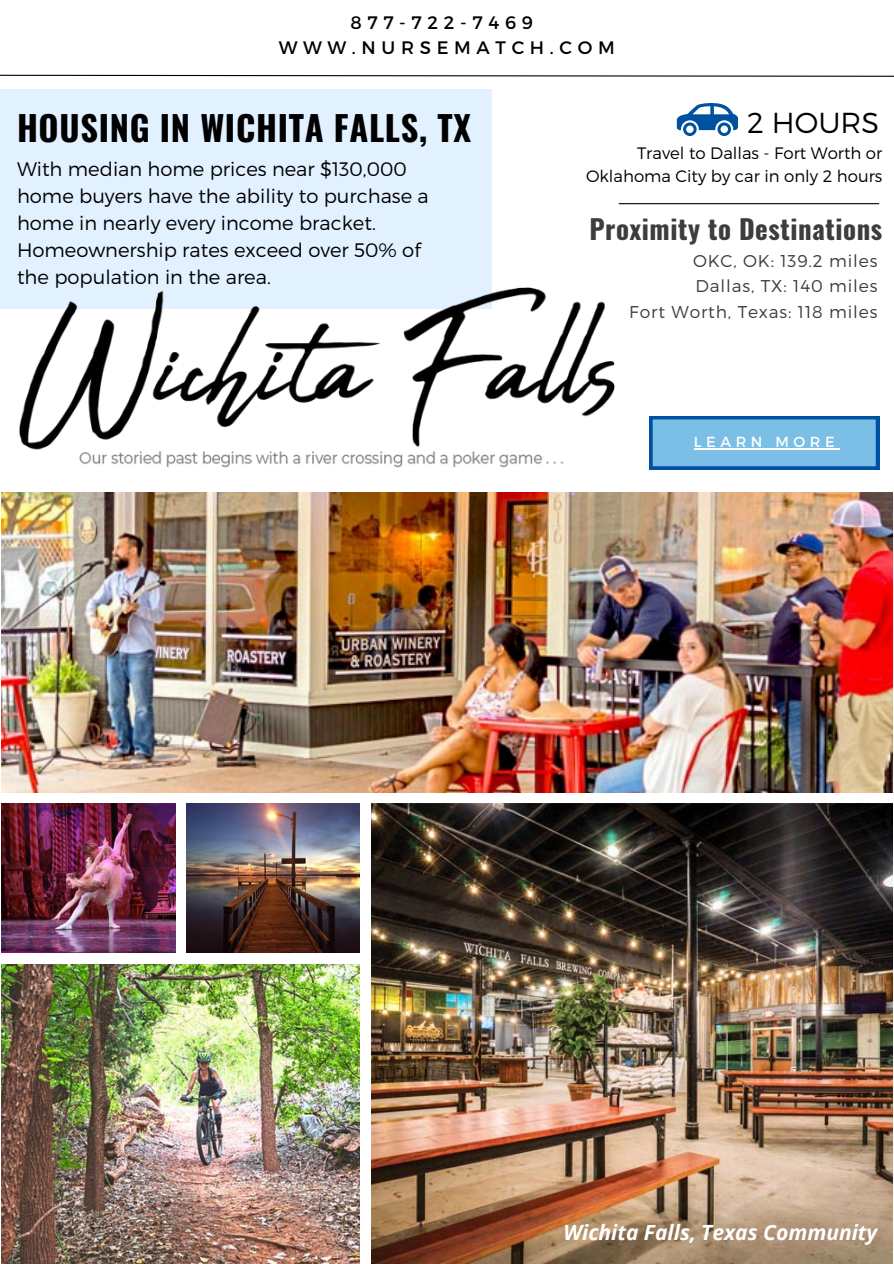
<style>
.page{position:relative;width:894px;height:1264px;background:#fff}
.page>*{position:absolute;margin:0;border:0;box-sizing:border-box;transform-origin:0 0}
.t1{font:700 34.35px "Oswald";letter-spacing:.02em;color:#000}
.t2{font:300 28.8px "Montserrat";color:#000}
.t3{font:700 26.85px "Oswald";letter-spacing:.02em;color:#3d3d3d}
.t4{font:italic 700 21px "Open Sans";color:#fff}
.t5{font:300 19.5px/27px "Montserrat";color:#000}
.t6{font:18px/24.8px "Montserrat";letter-spacing:.315em;color:#000;text-align:center}
.t7{font:300 17.1px "Montserrat";letter-spacing:.05em;color:#3d3d3d}
.t8{font:300 16.5px/23.1px "Montserrat";color:#000;text-align:right}
.t9{font:14.55px "Montserrat";letter-spacing:.315em;color:#fff}
</style>
<div class="page">
<img style="left:2px;top:492px;width:890px;height:300px">
<img style="left:2px;top:803px;width:173px;height:149px">
<img style="left:186px;top:803px;width:173px;height:149px">
<img style="left:2px;top:964px;width:357px;height:299px">
<img style="left:371px;top:803px;width:521px;height:460px">
<svg style="left:0;top:74px;width:893px;height:3px"></svg>
<hr style="left:618px;top:203px;width:260px;height:1px;background:#000">
<svg style="left:676px;top:103px;width:61px;height:33px"></svg>
<div style="left:0;top:89px;width:491px;height:219px;background:#e2f1ff"></div>
<img style="left:2px;top:279px;width:613px;height:189px">
<svg style="left:649px;top:416px;width:229px;height:53px;background:#6bb0dc"></svg>
<hr style="left:693px;top:448px;width:146px;height:1px;background:#fff">
<h6 class="t6" style="left:279px;top:9px;width:337px">877-722-7469<br>WWW.NURSEMATCH.COM</h6>
<p class="t1" style="left:17px;top:101px;width:455px">HOUSING IN WICHITA FALLS, TX</p>
<h2 class="t5" style="left:17px;top:155px;width:413px">With median home prices near $130,000 home buyers have the ability to purchase a home in nearly every income bracket.<br>Homeownership rates exceed over 50% of the population in the area.</h2>
<h1 class="t2" style="left:747px;top:104px;width:133px">2 HOURS</h1>
<p class="t8" style="left:586px;top:141px;width:298px">Travel to Dallas - Fort Worth or<br>Oklahoma City by car in only 2 hours</p>
<h3 class="t3" style="left:589px;top:208px;width:294px">Proximity to Destinations</h3>
<p class="t7" style="left:692px;top:249px;width:186px">OKC, OK: 139.2 miles</p>
<p class="t7" style="left:695px;top:275px;width:183px">Dallas, TX: 140 miles</p>
<p class="t7" style="left:629px;top:301px;width:249px">Fort Worth, Texas: 118 miles</p>
<p class="t9" style="left:693px;top:432px;width:142px">LEARN MORE</p>
<p class="t4" style="left:563px;top:1217px;width:315px">Wichita Falls, Texas Community</p>
</div>
